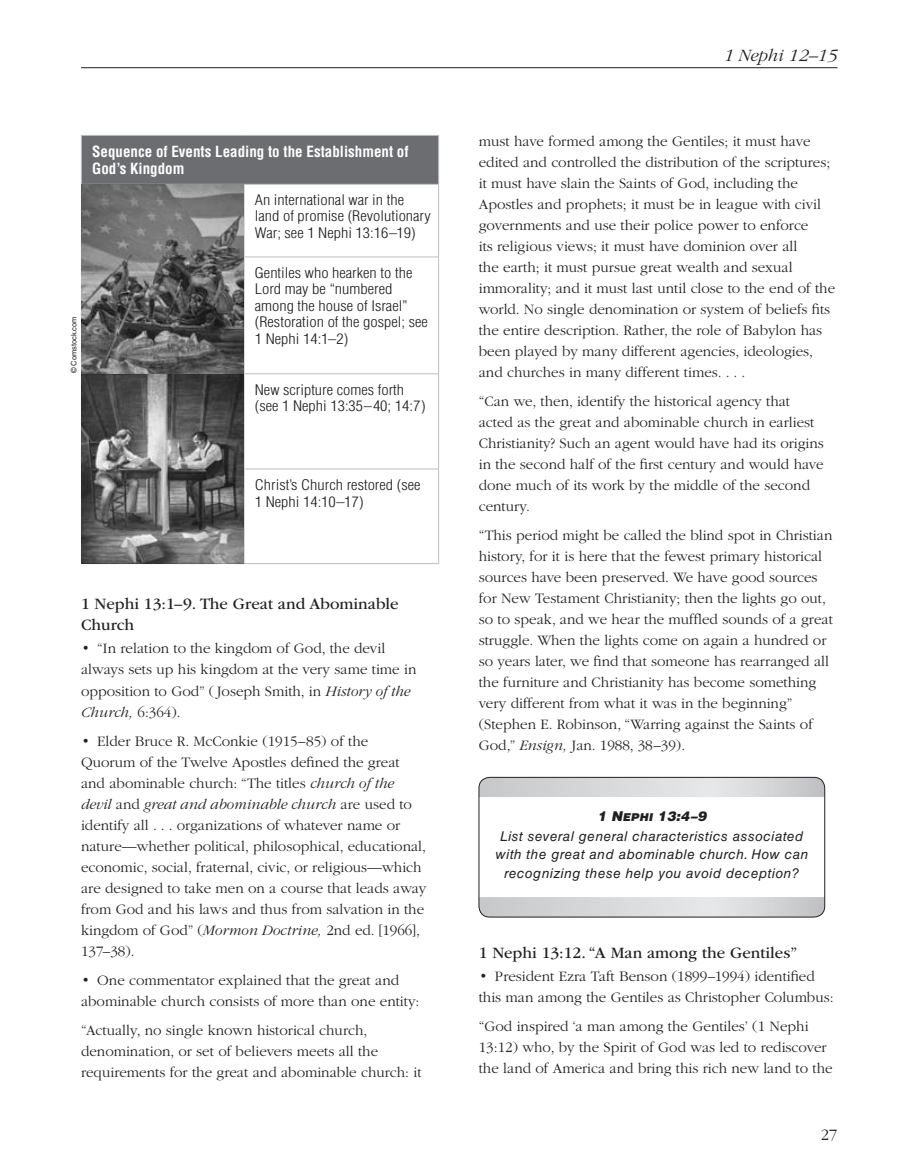
<style>
.page{position:relative;width:905px;height:1175px;background:#fff}
.page>*{position:absolute;margin:0;border:0;box-sizing:border-box;transform-origin:0 0}
.t1{font:italic 300 18px "Garamondlds Lat";letter-spacing:.01em;color:#231f20}
.t2{font:16.5px/21px "Garamondlds Lat";color:#231f20}
.t3{font:300 16.5px "Garamondlds Lat";color:#231f20}
.t4{font:300 15px/21px "Garamondlds Lat";color:#231f20}
.t5{font:700 condensed 15px/16.5px "Helveticalds Lat";color:#fff}
.t6{font:300 condensed 14.25px/16.5px "Helveticalds Lat";color:#231f20;scale:1.15 1}
.t7{font:italic 13.5px/18.8px "Helveticalds Lat";letter-spacing:.04em;color:#231f20;text-align:center}
.t8{font:italic 900 13.5px "Helveticalds Lat";letter-spacing:.01em;color:#231f20}
.t9{font:7.5px "Helveticalds Lat";color:#231f20}
.s1{font-style:italic}
</style>
<div class="page">
<hr style="left:81px;top:67px;width:756px;height:1px;background:#231f20">
<div style="left:81px;top:135px;width:357px;height:49px;background:#6c6d70"></div>
<svg style="left:245px;top:257px;width:193px;height:213px"></svg>
<hr style="left:81px;top:135px;width:163px;height:1px;background:#bcbdc0">
<hr style="left:81px;top:136px;width:1px;height:48px;background:#bcbdc0">
<hr style="left:244px;top:135px;width:195px;height:1px;background:#bcbdc0">
<hr style="left:438px;top:136px;width:1px;height:48px;background:#bcbdc0">
<hr style="left:81px;top:184px;width:163px;height:1px;background:#bcbdc0">
<hr style="left:81px;top:185px;width:1px;height:72px;background:#bcbdc0">
<hr style="left:244px;top:184px;width:195px;height:1px;background:#bcbdc0">
<hr style="left:244px;top:185px;width:1px;height:71px;background:#bcbdc0">
<hr style="left:438px;top:185px;width:1px;height:71px;background:#bcbdc0">
<hr style="left:81px;top:257px;width:1px;height:116px;background:#bcbdc0">
<hr style="left:244px;top:256px;width:195px;height:1px;background:#bcbdc0">
<hr style="left:244px;top:257px;width:1px;height:116px;background:#bcbdc0">
<hr style="left:438px;top:257px;width:1px;height:116px;background:#bcbdc0">
<hr style="left:81px;top:373px;width:163px;height:1px;background:#bcbdc0">
<hr style="left:81px;top:374px;width:1px;height:95px;background:#bcbdc0">
<hr style="left:244px;top:373px;width:195px;height:1px;background:#bcbdc0">
<hr style="left:244px;top:374px;width:1px;height:94px;background:#bcbdc0">
<hr style="left:438px;top:374px;width:1px;height:94px;background:#bcbdc0">
<hr style="left:81px;top:469px;width:1px;height:94px;background:#bcbdc0">
<hr style="left:244px;top:468px;width:195px;height:1px;background:#bcbdc0">
<hr style="left:244px;top:469px;width:1px;height:94px;background:#bcbdc0">
<hr style="left:438px;top:469px;width:1px;height:94px;background:#bcbdc0">
<hr style="left:81px;top:563px;width:163px;height:1px;background:#bcbdc0">
<hr style="left:244px;top:563px;width:195px;height:1px;background:#bcbdc0">
<img style="left:82px;top:184px;width:162px;height:379px">
<svg style="left:480px;top:777px;width:344px;height:20px;background:#d5d6d8"></svg>
<svg style="left:480px;top:897px;width:344px;height:20px;background:#d5d6d8"></svg>
<div style="left:478px;top:777px;width:346px;height:140px;border:1px solid #231f20;border-radius:11px"></div>
<p class="t9" style="left:68px;top:373px;width:58px;rotate:-90deg">© Comstock.com</p>
<p class="t5" style="left:92px;top:142px;width:318px">Sequence of Events Leading to the Establishment of<br>God’s Kingdom</p>
<p class="t6" style="left:255px;top:191px;width:154px">An international war in the land of promise (Revolutionary<br>War; see 1 Nephi 13:16–19)</p>
<p class="t6" style="left:255px;top:263px;width:152px">Gentiles who hearken to the<br>Lord may be “numbered among the house of Israel” (Restoration of the gospel; see<br>1 Nephi 14:1–2)</p>
<p class="t6" style="left:255px;top:380px;width:150px">New scripture comes forth (see 1 Nephi 13:35–40; 14:7)</p>
<p class="t6" style="left:255px;top:475px;width:145px">Christ’s Church restored (see<br>1 Nephi 14:10–17)</p>
<p class="t2" style="left:81px;top:592px;width:319px">1 Nephi 13:1–9. The Great and Abominable<br>Church</p>
<p class="t4" style="left:81px;top:639px;width:337px">• “In relation to the kingdom of God, the devil always sets up his kingdom at the very same time in opposition to God” ( Joseph Smith, in <span class="s1">History of the Church,</span> 6:364).</p>
<p class="t4" style="left:81px;top:731px;width:347px">• Elder Bruce R. McConkie (1915–85) of the Quorum of the Twelve Apostles defined the great and abominable church: “The titles <span class="s1">church of the devil</span> and <span class="s1">great and abominable church</span> are used to identify all . . . organizations of whatever name or nature—whether political, philosophical, educational, economic, social, fraternal, civic, or religious—which are designed to take men on a course that leads away from God and his laws and thus from salvation in the kingdom of God” (<span class="s1">Mormon Doctrine,</span> 2nd ed. [1966], 137–38).</p>
<p class="t4" style="left:81px;top:970px;width:340px">• One commentator explained that the great and abominable church consists of more than one entity:</p>
<p class="t4" style="left:81px;top:1018px;width:342px">“Actually, no single known historical church, denomination, or set of believers meets all the requirements for the great and abominable church: it</p>
<p class="t1" style="left:723px;top:43px;width:115px">1 Nephi 12–15</p>
<p class="t4" style="left:478px;top:129px;width:358px">must have formed among the Gentiles; it must have edited and controlled the distribution of the scriptures; it must have slain the Saints of God, including the Apostles and prophets; it must be in league with civil governments and use their police power to enforce<br>its religious views; it must have dominion over all<br>the earth; it must pursue great wealth and sexual immorality; and it must last until close to the end of the world. No single denomination or system of beliefs fits the entire description. Rather, the role of Babylon has been played by many different agencies, ideologies, and churches in many different times. . . .</p>
<p class="t4" style="left:478px;top:390px;width:346px">“Can we, then, identify the historical agency that acted as the great and abominable church in earliest Christianity? Such an agent would have had its origins in the second half of the first century and would have done much of its work by the middle of the second century.</p>
<p class="t4" style="left:478px;top:524px;width:356px">“This period might be called the blind spot in Christian history, for it is here that the fewest primary historical sources have been preserved. We have good sources for New Testament Christianity; then the lights go out, so to speak, and we hear the muffled sounds of a great struggle. When the lights come on again a hundred or so years later, we find that someone has rearranged all the furniture and Christianity has become something very different from what it was in the beginning” (Stephen E. Robinson, “Warring against the Saints of God,” <span class="s1">Ensign,</span> Jan. 1988, 38–39).</p>
<p class="t8" style="left:597px;top:804px;width:110px">1 Nephi 13:4–9</p>
<p class="t7" style="left:495px;top:825px;width:314px">List several general characteristics associated with the great and abominable church. How can recognizing these help you avoid deception?</p>
<p class="t2" style="left:478px;top:941px;width:320px">1 Nephi 13:12. “A Man among the Gentiles”</p>
<p class="t4" style="left:478px;top:967px;width:356px">• President Ezra Taft Benson (1899–1994) identified this man among the Gentiles as Christopher Columbus:</p>
<p class="t4" style="left:478px;top:1015px;width:355px">“God inspired ‘a man among the Gentiles’ (1 Nephi<br>13:12) who, by the Spirit of God was led to rediscover the land of America and bring this rich new land to the</p>
<p class="t3" style="left:820px;top:1123px;width:18px">27</p>
</div>
